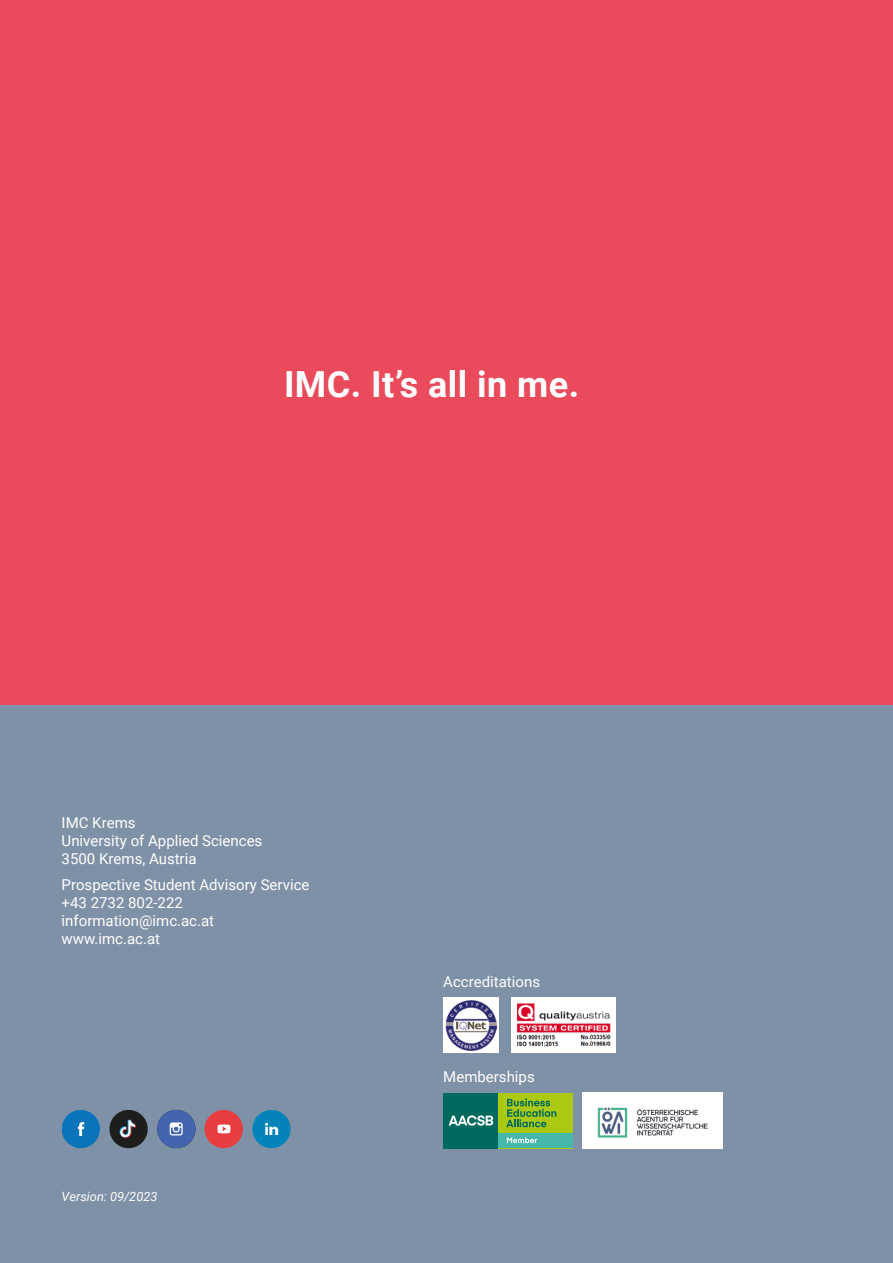
<style>
.page{position:relative;width:893px;height:1263px;background:#fff}
.page>*{position:absolute;margin:0;border:0;box-sizing:border-box;transform-origin:0 0}
.t1{font:700 36px "Roboto";letter-spacing:.01em;color:#fff}
.t2{font:15px/18px "Roboto";color:#fff}
.t3{font:italic 12.75px "Roboto";color:#fff}
</style>
<div class="page">
<div style="left:0;top:0;width:893px;height:742px;background:#e94b5d"></div>
<div style="left:0;top:706px;width:893px;height:557px;background:#7f91a6"></div>
<div style="left:443px;top:1093px;width:56px;height:55px;background:#006a5f"></div>
<div style="left:499px;top:1093px;width:74px;height:55px;background:#abc910"></div>
<svg style="left:449px;top:1115px;width:44px;height:11px"></svg>
<div style="left:499px;top:1134px;width:74px;height:14px;background:#46b8aa"></div>
<svg style="left:506px;top:1098px;width:50px;height:29px"></svg>
<svg style="left:507px;top:1137px;width:30px;height:6px"></svg>
<img style="left:583px;top:1093px;width:139px;height:55px">
<div style="left:443px;top:997px;width:55px;height:55px;background:#fff"></div>
<img style="left:446px;top:1000px;width:50px;height:50px">
<div style="left:511px;top:997px;width:105px;height:55px;background:#fff"></div>
<img style="left:517px;top:1003px;width:94px;height:43px">
<div style="left:62px;top:1110px;width:38px;height:38px;background:#0974ba;border-radius:19px"></div>
<svg style="left:78px;top:1122px;width:6px;height:14px"></svg>
<div style="left:157px;top:1110px;width:38px;height:38px;background:#4265ad;border-radius:19px"></div>
<svg style="left:170px;top:1122px;width:13px;height:13px"></svg>
<div style="left:205px;top:1110px;width:38px;height:38px;background:#e83d41;border-radius:19px"></div>
<svg style="left:217px;top:1124px;width:13px;height:9px"></svg>
<div style="left:252px;top:1110px;width:39px;height:38px;background:#0284ba;border-radius:19px"></div>
<svg style="left:265px;top:1123px;width:13px;height:12px"></svg>
<div style="left:109px;top:1110px;width:39px;height:38px;background:#1d1d1b;border-radius:19px"></div>
<svg style="left:119px;top:1120px;width:17px;height:18px"></svg>
<h1 class="t1" style="left:284px;top:359px;width:297px">IMC. It’s all in me.</h1>
<p class="t2" style="left:62px;top:813px;width:202px">IMC Krems<br>University of Applied Sciences<br>3500 Krems, Austria</p>
<p class="t2" style="left:62px;top:875px;width:249px">Prospective Student Advisory Service +43 2732 802-222 information@imc.ac.at www.imc.ac.at</p>
<p class="t3" style="left:62px;top:1188px;width:97px">Version: 09/2023</p>
<p class="t2" style="left:443px;top:972px;width:98px">Accreditations</p>
<p class="t2" style="left:443px;top:1067px;width:93px">Memberships</p>
</div>
